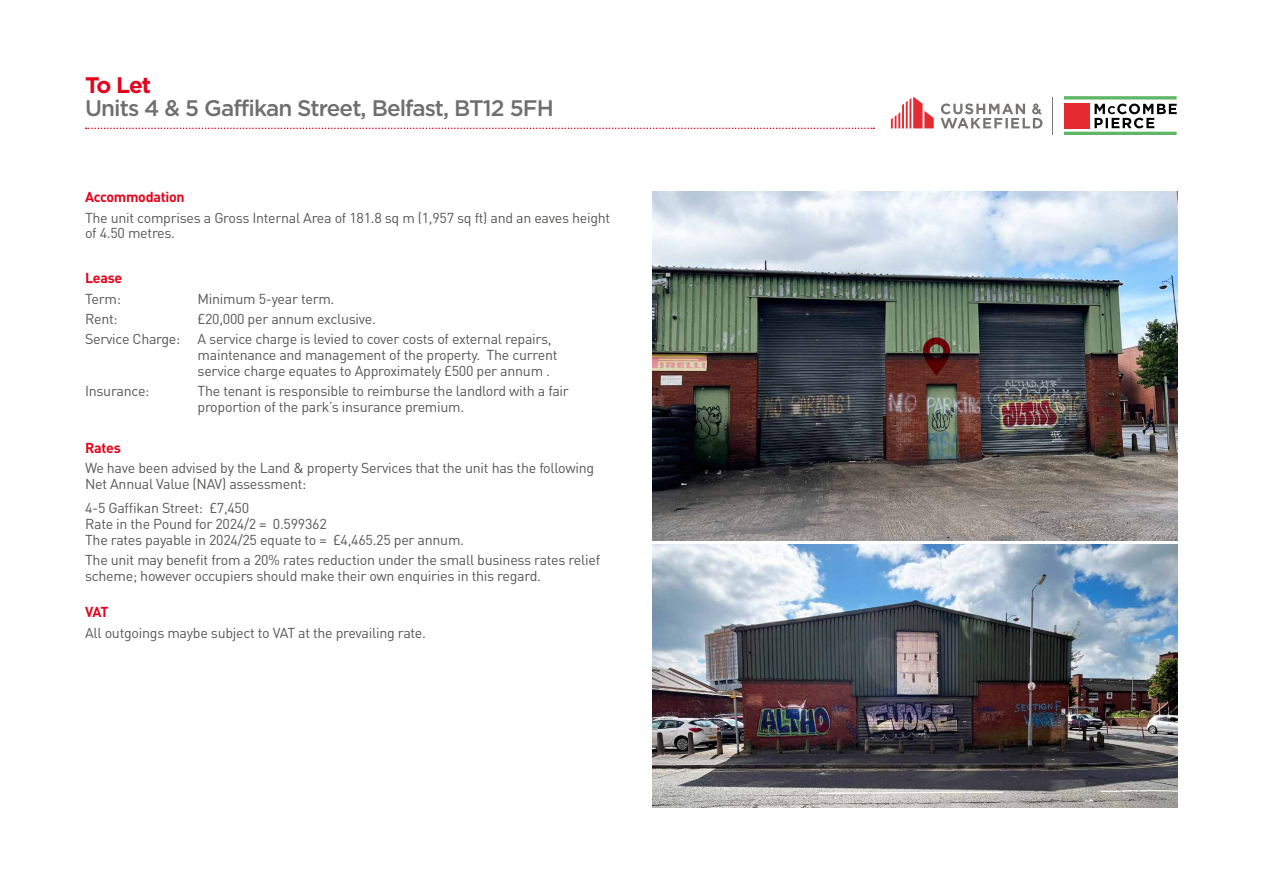
<style>
.page{position:relative;width:1263px;height:893px;background:#fff}
.page>*{position:absolute;margin:0;border:0;box-sizing:border-box;transform-origin:0 0}
.t1{font:500 22.5px "Gotham HTF";letter-spacing:-.04em;color:#706f6f}
.t2{font:700 22.5px "Gotham";color:#e3051e}
.t3{font:14.25px/15.8px "DIN Pro";letter-spacing:-.02em;color:#575756}
.t4{font:700 14.25px "DIN Pro";letter-spacing:-.02em;color:#e3051e}
</style>
<div class="page">
<hr style="left:1064px;top:96px;width:113px;height:3px;background:#60b667">
<hr style="left:1064px;top:132px;width:113px;height:3px;background:#60b667">
<svg style="left:1094px;top:104px;width:83px;height:24px"></svg>
<div style="left:1064px;top:103px;width:25px;height:25px;background:#e62a32"></div>
<hr style="left:1053px;top:97px;width:1px;height:37px;background:#777674">
<svg style="left:940px;top:103px;width:102px;height:25px"></svg>
<svg style="left:891px;top:97px;width:43px;height:31px"></svg>
<svg style="left:86px;top:128px;width:788px;height:1px"></svg>
<img style="left:653px;top:544px;width:525px;height:264px">
<img style="left:653px;top:191px;width:525px;height:349px">
<svg style="left:923px;top:337px;width:27px;height:38px"></svg>
<h1 class="t2" style="left:85px;top:72px;width:68px">To Let</h1>
<h1 class="t1" style="left:85px;top:95px;width:470px">Units 4 &amp; 5 Gaffikan Street, Belfast, BT12 5FH</h1>
<p class="t4" style="left:85px;top:187px;width:101px">Accommodation</p>
<p class="t3" style="left:85px;top:209px;width:527px">The unit comprises a Gross Internal Area of 181.8 sq m (1,957 sq ft) and an eaves height of 4.50 metres.</p>
<p class="t4" style="left:85px;top:268px;width:39px">Lease</p>
<p class="t3" style="left:85px;top:290px;width:37px">Term:</p>
<p class="t3" style="left:198px;top:290px;width:138px">Minimum 5-year term.</p>
<p class="t3" style="left:85px;top:310px;width:34px">Rent:</p>
<p class="t3" style="left:85px;top:308px;width:468px;line-height:20.4px;text-indent:113px">£20,000 per annum exclusive.<br>Service Charge: A service charge is levied to cover costs of external repairs,</p>
<p class="t3" style="left:198px;top:346px;width:361px">maintenance and management of the property. The current service charge equates to Approximately £500 per annum .</p>
<p class="t3" style="left:85px;top:383px;width:66px">Insurance:</p>
<p class="t3" style="left:198px;top:383px;width:373px">The tenant is responsible to reimburse the landlord with a fair proportion of the park’s insurance premium.</p>
<p class="t4" style="left:85px;top:438px;width:37px">Rates</p>
<p class="t3" style="left:85px;top:460px;width:511px">We have been advised by the Land &amp; property Services that the unit has the following<br>Net Annual Value (NAV) assessment:</p>
<p class="t3" style="left:85px;top:500px;width:380px">4-5 Gaffikan Street: £7,450<br>Rate in the Pound for 2024/2 = 0.599362<br>The rates payable in 2024/25 equate to = £4,465.25 per annum.</p>
<p class="t3" style="left:85px;top:552px;width:516px">The unit may benefit from a 20% rates reduction under the small business rates relief scheme; however occupiers should make their own enquiries in this regard.</p>
<p class="t4" style="left:85px;top:602px;width:25px">VAT</p>
<p class="t3" style="left:85px;top:624px;width:342px">All outgoings maybe subject to VAT at the prevailing rate.</p>
</div>
